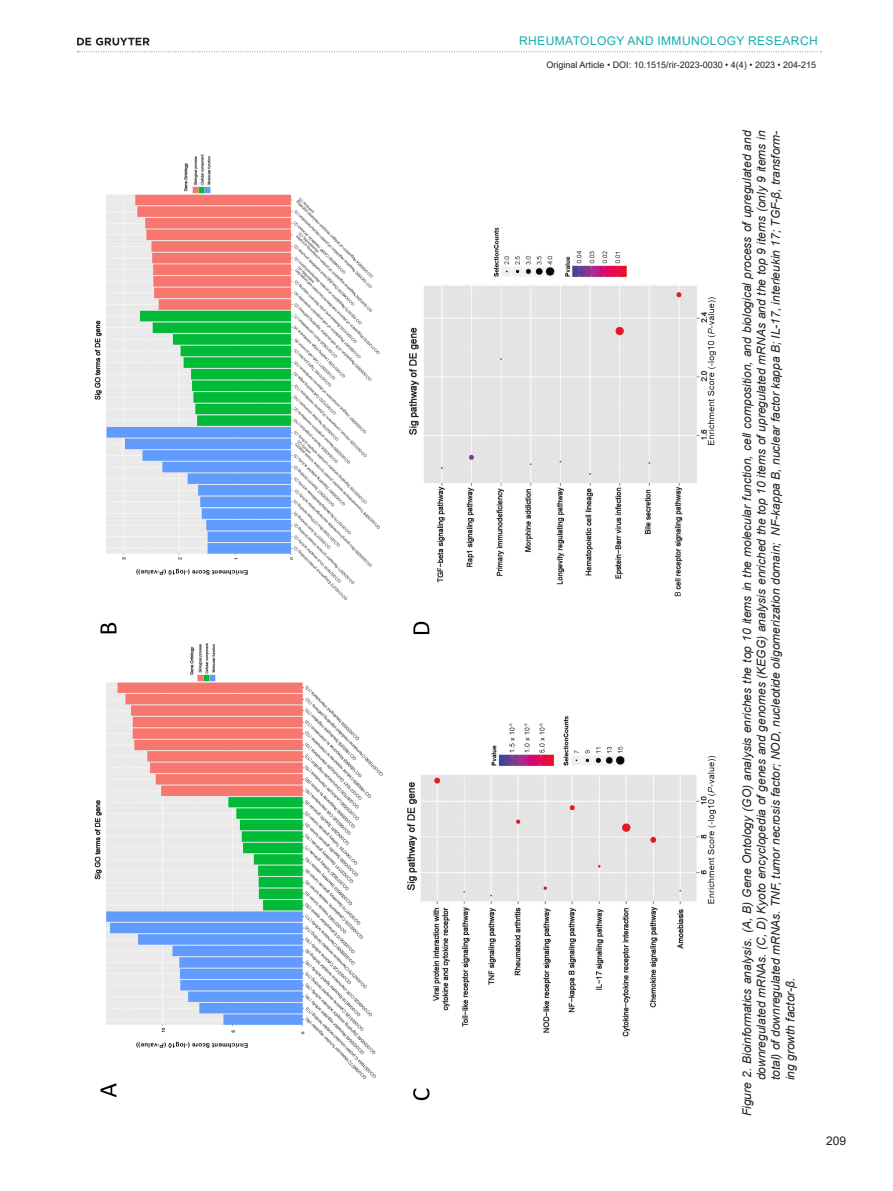
<style>
.page{position:relative;width:893px;height:1191px;background:#fff}
.page>*{position:absolute;margin:0;border:0;box-sizing:border-box;transform-origin:0 0}
.FIG_1{font:italic 12px/14.4px "Arial";color:#231f20;text-align:justify}
.t1{font:12px "Arial";letter-spacing:.035em;color:#15aeaa}
.t2{font:12px "Arial";color:#231f20}
.t3{font:9px "Arial";color:#231f20}
</style>
<div class="page">
<svg style="left:77px;top:51px;width:744px;height:1px"></svg>
<svg style="left:77px;top:38px;width:73px;height:7px"></svg>
<img style="left:94px;top:154px;width:622px;height:947px">
<p class="t1" style="left:519px;top:33px;width:300px">RHEUMATOLOGY AND IMMUNOLOGY RESEARCH</p>
<p class="t3" style="left:546px;top:58px;width:271px">Original Article • DOI: 10.1515/rir-2023-0030 • 4(4) • 2023 • 204-215</p>
<p class="FIG_1" style="left:740px;top:1080px;width:951px;text-indent:-36px;rotate:-90deg">Figure 2. Bioinformatics analysis. (A, B) Gene Ontology (GO) analysis enriches the top 10 items in the molecular function, cell composition, and biological process of upregulated and downregulated mRNAs. (C, D) Kyoto encyclopedia of genes and genomes (KEGG) analysis enriched the top 10 items of upregulated mRNAs and the top 9 items (only 9 items in total) of downregulated mRNAs. TNF, tumor necrosis factor; NOD, nucleotide oligomerization domain; NF-kappa B, nuclear factor kappa B; IL-17, interleukin 17; TGF-β, transform&shy;ing growth factor-β.</p>
<p class="t2" style="left:826px;top:1132px;width:22px">209</p>
</div>
